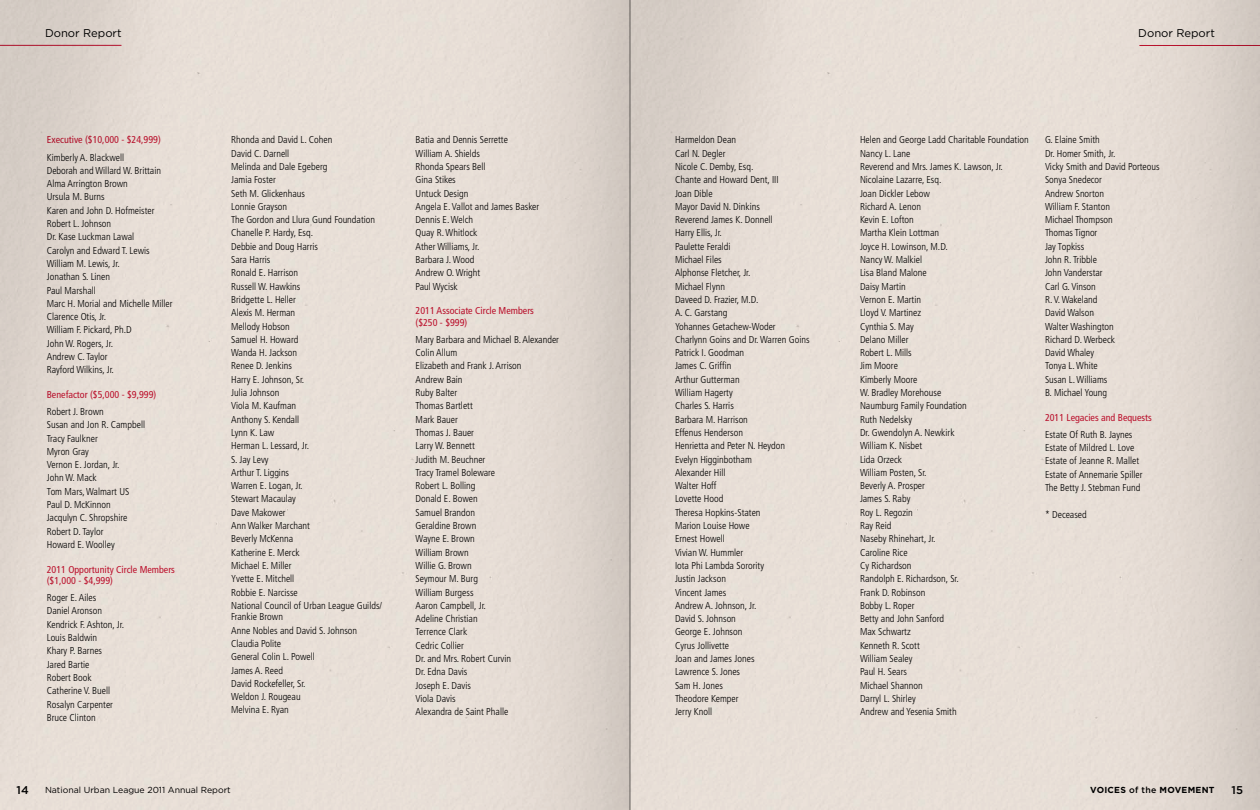
<style>
.page{position:relative;width:1260px;height:810px;background:#fff}
.page>*{position:absolute;margin:0;border:0;box-sizing:border-box;transform-origin:0 0}
.t1{font:11.25px "Gotham";color:#000}
.t2{font:500 11.25px "Gotham";color:#000}
.t3{font:300 condensed 10px/13.2px "Frutiger";color:#000}
.t4{font:condensed 10px/11.5px "Frutiger";color:#c41230}
.t5{font:8.75px "Gotham";color:#000}
.t6{font:700 8.75px "Gotham";letter-spacing:.03em;color:#000}
.s1{font-weight:500}
</style>
<div class="page">
<img style="left:0;top:0;width:1260px;height:810px">
<hr style="left:630px;top:0;width:1px;height:810px;background:#000">
<p class="t1" style="left:45px;top:26px;width:78px">Donor Report</p>
<p class="t1" style="left:1138px;top:26px;width:78px">Donor Report</p>
<p class="t4" style="left:47px;top:134px;width:116px">Executive ($10,000 - $24,999)</p>
<p class="t3" style="left:47px;top:151px;width:127px">Kimberly A. Blackwell<br>Deborah and Willard W. Brittain<br>Alma Arrington Brown<br>Ursula M. Burns<br>Karen and John D. Hofmeister<br>Robert L. Johnson<br>Dr. Kase Luckman Lawal<br>Carolyn and Edward T. Lewis<br>William M. Lewis, Jr.<br>Jonathan S. Linen<br>Paul Marshall<br>Marc H. Morial and Michelle Miller<br>Clarence Otis, Jr.<br>William F. Pickard, Ph.D<br>John W. Rogers, Jr.<br>Andrew C. Taylor<br>Rayford Wilkins, Jr.</p>
<p class="t4" style="left:47px;top:389px;width:111px">Benefactor ($5,000 - $9,999)</p>
<p class="t3" style="left:47px;top:405px;width:100px">Robert J. Brown<br>Susan and Jon R. Campbell<br>Tracy Faulkner<br>Myron Gray<br>Vernon E. Jordan, Jr.<br>John W. Mack<br>Tom Mars, Walmart US<br>Paul D. McKinnon<br>Jacqulyn C. Shropshire<br>Robert D. Taylor<br>Howard E. Woolley</p>
<p class="t4" style="left:47px;top:563px;width:130px">2011 Opportunity Circle Members ($1,000 - $4,999)</p>
<p class="t3" style="left:47px;top:591px;width:79px">Roger E. Ailes<br>Daniel Aronson<br>Kendrick F. Ashton, Jr.<br>Louis Baldwin<br>Khary P. Barnes<br>Jared Bartie<br>Robert Book<br>Catherine V. Buell<br>Rosalyn Carpenter<br>Bruce Clinton</p>
<p class="t3" style="left:231px;top:133px;width:152px">Rhonda and David L. Cohen<br>David C. Darnell<br>Melinda and Dale Egeberg<br>Jamia Foster<br>Seth M. Glickenhaus<br>Lonnie Grayson<br>The Gordon and Llura Gund Foundation<br>Chanelle P. Hardy, Esq.<br>Debbie and Doug Harris<br>Sara Harris<br>Ronald E. Harrison<br>Russell W. Hawkins<br>Bridgette L. Heller<br>Alexis M. Herman<br>Mellody Hobson<br>Samuel H. Howard<br>Wanda H. Jackson<br>Renee D. Jenkins<br>Harry E. Johnson, Sr.<br>Julia Johnson<br>Viola M. Kaufman<br>Anthony S. Kendall<br>Lynn K. Law<br>Herman L. Lessard, Jr.<br>S. Jay Levy<br>Arthur T. Liggins<br>Warren E. Logan, Jr.<br>Stewart Macaulay<br>Dave Makower<br>Ann Walker Marchant<br>Beverly McKenna<br>Katherine E. Merck<br>Michael E. Miller<br>Yvette E. Mitchell<br>Robbie E. Narcisse<br>National Council of Urban League Guilds/</p>
<p class="t3" style="left:231px;top:610px;width:127px">Frankie Brown<br>Anne Nobles and David S. Johnson<br>Claudia Polite<br>General Colin L. Powell<br>James A. Reed<br>David Rockefeller, Sr.<br>Weldon J. Rougeau<br>Melvina E. Ryan</p>
<p class="t3" style="left:416px;top:133px;width:125px">Batia and Dennis Serrette<br>William A. Shields<br>Rhonda Spears Bell<br>Gina Stikes<br>Untuck Design<br>Angela E. Vallot and James Basker<br>Dennis E. Welch<br>Quay R. Whitlock<br>Ather Williams, Jr.<br>Barbara J. Wood<br>Andrew O. Wright<br>Paul Wycisk</p>
<p class="t4" style="left:416px;top:305px;width:120px">2011 Associate Circle Members ($250 - $999)</p>
<p class="t3" style="left:416px;top:333px;width:145px">Mary Barbara and Michael B. Alexander<br>Colin Allum<br>Elizabeth and Frank J. Arrison<br>Andrew Bain<br>Ruby Balter<br>Thomas Bartlett<br>Mark Bauer<br>Thomas J. Bauer<br>Larry W. Bennett<br>Judith M. Beuchner<br>Tracy Tramel Boleware<br>Robert L. Bolling<br>Donald E. Bowen<br>Samuel Brandon<br>Geraldine Brown<br>Wayne E. Brown<br>William Brown<br>Willie G. Brown<br>Seymour M. Burg<br>William Burgess<br>Aaron Campbell, Jr.<br>Adeline Christian<br>Terrence Clark<br>Cedric Collier<br>Dr. and Mrs. Robert Curvin<br>Dr. Edna Davis<br>Joseph E. Davis<br>Viola Davis<br>Alexandra de Saint Phalle</p>
<p class="t3" style="left:675px;top:133px;width:136px">Harmeldon Dean<br>Carl N. Degler<br>Nicole C. Demby, Esq.<br>Chante and Howard Dent, III<br>Joan Dible<br>Mayor David N. Dinkins<br>Reverend James K. Donnell<br>Harry Ellis, Jr.<br>Paulette Feraldi<br>Michael Files<br>Alphonse Fletcher, Jr.<br>Michael Flynn<br>Daveed D. Frazier, M.D.<br>A. C. Garstang<br>Yohannes Getachew-Woder<br>Charlynn Goins and Dr. Warren Goins<br>Patrick I. Goodman<br>James C. Griffin<br>Arthur Gutterman<br>William Hagerty<br>Charles S. Harris<br>Barbara M. Harrison<br>Effenus Henderson<br>Henrietta and Peter N. Heydon<br>Evelyn Higginbotham<br>Alexander Hill<br>Walter Hoff<br>Lovette Hood<br>Theresa Hopkins-Staten<br>Marion Louise Howe<br>Ernest Howell<br>Vivian W. Hummler<br>Iota Phi Lambda Sorority<br>Justin Jackson<br>Vincent James<br>Andrew A. Johnson, Jr.<br>David S. Johnson<br>George E. Johnson<br>Cyrus Jollivette<br>Joan and James Jones<br>Lawrence S. Jones<br>Sam H. Jones<br>Theodore Kemper<br>Jerry Knoll</p>
<p class="t3" style="left:860px;top:133px;width:170px">Helen and George Ladd Charitable Foundation<br>Nancy L. Lane<br>Reverend and Mrs. James K. Lawson, Jr.<br>Nicolaine Lazarre, Esq.<br>Joan Dickler Lebow<br>Richard A. Lenon<br>Kevin E. Lofton<br>Martha Klein Lottman<br>Joyce H. Lowinson, M.D.<br>Nancy W. Malkiel<br>Lisa Bland Malone<br>Daisy Martin<br>Vernon E. Martin<br>Lloyd V. Martinez<br>Cynthia S. May<br>Delano Miller<br>Robert L. Mills<br>Jim Moore<br>Kimberly Moore<br>W. Bradley Morehouse<br>Naumburg Family Foundation<br>Ruth Nedelsky<br>Dr. Gwendolyn A. Newkirk<br>William K. Nisbet<br>Lida Orzeck<br>William Posten, Sr.<br>Beverly A. Prosper<br>James S. Raby<br>Roy L. Regozin<br>Ray Reid<br>Naseby Rhinehart, Jr.<br>Caroline Rice<br>Cy Richardson<br>Randolph E. Richardson, Sr.<br>Frank D. Robinson<br>Bobby L. Roper<br>Betty and John Sanford<br>Max Schwartz<br>Kenneth R. Scott<br>William Sealey<br>Paul H. Sears<br>Michael Shannon<br>Darryl L. Shirley<br>Andrew and Yesenia Smith</p>
<p class="t3" style="left:1045px;top:133px;width:116px">G. Elaine Smith<br>Dr. Homer Smith, Jr.<br>Vicky Smith and David Porteous<br>Sonya Snedecor<br>Andrew Snorton<br>William F. Stanton<br>Michael Thompson<br>Thomas Tignor<br>Jay Topkiss<br>John R. Tribble<br>John Vanderstar<br>Carl G. Vinson<br>R. V. Wakeland<br>David Walson<br>Walter Washington<br>Richard D. Werbeck<br>David Whaley<br>Tonya L. White<br>Susan L. Williams<br>B. Michael Young</p>
<p class="t4" style="left:1045px;top:411px;width:108px">2011 Legacies and Bequests</p>
<p class="t3" style="left:1045px;top:428px;width:99px">Estate Of Ruth B. Jaynes<br>Estate of Mildred L. Love<br>Estate of Jeanne R. Mallet<br>Estate of Annemarie Spiller<br>The Betty J. Stebman Fund</p>
<p class="t3" style="left:1045px;top:508px;width:43px">* Deceased</p>
<p class="t2" style="left:17px;top:782px;width:14px">14</p>
<p class="t5" style="left:45px;top:784px;width:187px">National Urban League 2011 Annual Report</p>
<p class="t6" style="left:1090px;top:784px;width:126px">VOICES <span class="s1">of the</span> MOVEMENT</p>
<p class="t2" style="left:1232px;top:782px;width:13px">15</p>
</div>
